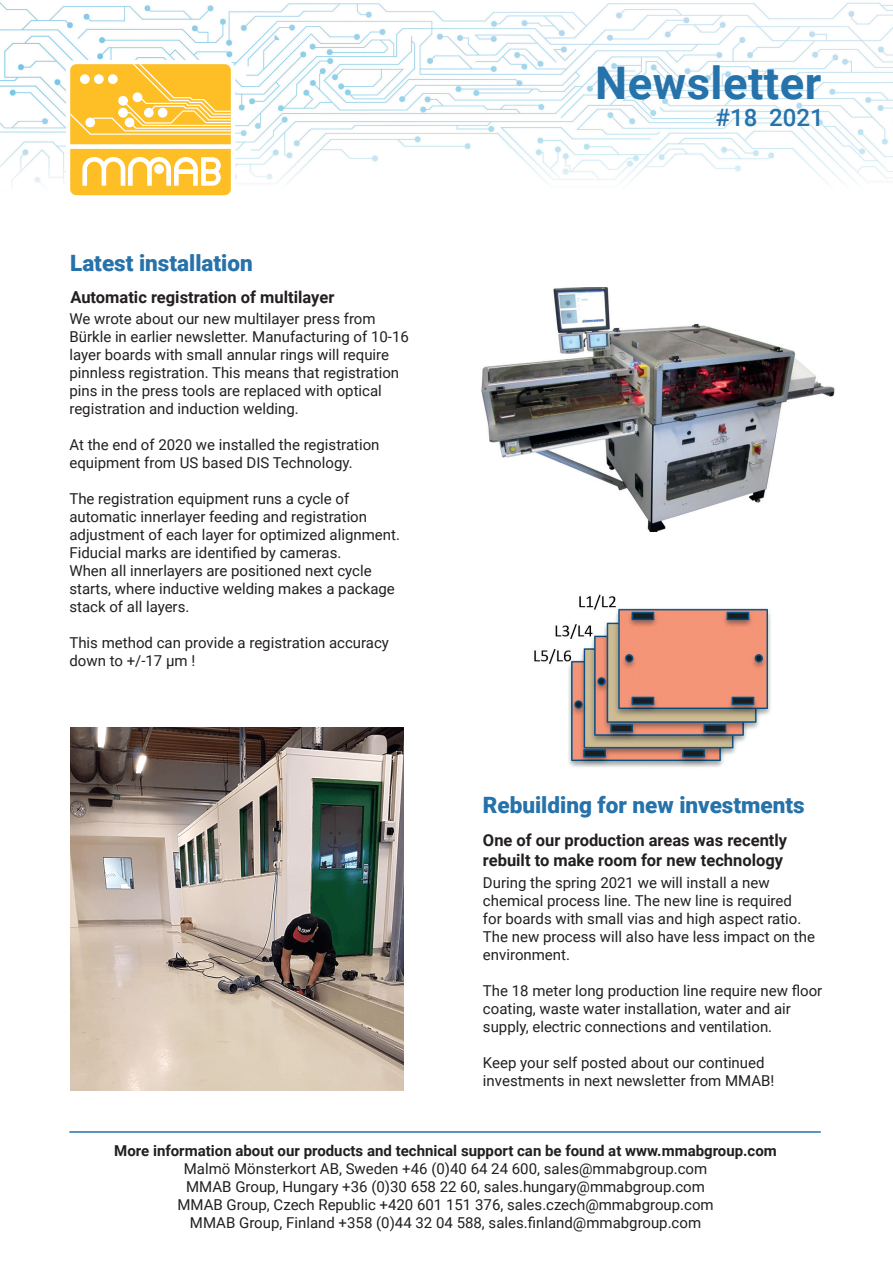
<style>
.page{position:relative;width:893px;height:1263px;background:#fff}
.page>*{position:absolute;margin:0;border:0;box-sizing:border-box;transform-origin:0 0}
.t1{font:700 45px "Roboto";letter-spacing:.01em;color:#2672aa}
.t2{font:500 24px "Roboto";color:#2672aa}
.t3{font:900 22.5px "Roboto";color:#2672aa}
.t4{font:700 16.5px/19.8px "Roboto";color:#231f20}
.t5{font:15px/18px "Roboto";color:#231f20}
.t6{font:700 15px "Roboto";color:#231f20}
</style>
<div class="page">
<img style="left:0;top:2px;width:893px;height:183px">
<div style="left:66px;top:60px;width:169px;height:139px;background:#fff;border-radius:10px"></div>
<svg style="left:70px;top:64px;width:161px;height:131px;background:#fdcc55"></svg>
<hr style="left:69px;top:1131px;width:752px;height:2px;background:#2672aa">
<img style="left:534px;top:594px;width:237px;height:173px">
<img style="left:481px;top:288px;width:354px;height:244px">
<img style="left:70px;top:728px;width:334px;height:363px">
<h3 class="t3" style="left:70px;top:247px;width:184px">Latest installation</h3>
<p class="t4" style="left:70px;top:287px;width:266px">Automatic registration of multilayer</p>
<p class="t5" style="left:69px;top:309px;width:341px">We wrote about our new multilayer press from Bürkle in earlier newsletter. Manufacturing of 10-16 layer boards with small annular rings will require pinnless registration. This means that registration pins in the press tools are replaced with optical registration and induction welding.</p>
<p class="t5" style="left:69px;top:435px;width:312px">At the end of 2020 we installed the registration equipment from US based DIS Technology.</p>
<p class="t5" style="left:69px;top:489px;width:332px">The registration equipment runs a cycle of automatic innerlayer feeding and registration adjustment of each layer for optimized alignment.<br>Fiducial marks are identified by cameras.<br>When all innerlayers are positioned next cycle starts, where inductive welding makes a package stack of all layers.</p>
<p class="t5" style="left:69px;top:633px;width:321px">This method can provide a registration accuracy down to +/-17 μm !</p>
<h1 class="t1" style="left:595px;top:51px;width:228px">Newsletter</h1>
<h2 class="t2" style="left:715px;top:101px;width:110px">#18 2021</h2>
<h3 class="t3" style="left:483px;top:789px;width:323px">Rebuilding for new investments</h3>
<p class="t4" style="left:483px;top:829px;width:306px">One of our production areas was recently rebuilt to make room for new technology</p>
<p class="t5" style="left:483px;top:873px;width:334px">During the spring 2021 we will install a new chemical process line. The new line is required<br>for boards with small vias and high aspect ratio.<br>The new process will also have less impact on the environment.</p>
<p class="t5" style="left:483px;top:981px;width:341px">The 18 meter long production line require new floor coating, waste water installation, water and air supply, electric connections and ventilation.</p>
<p class="t5" style="left:483px;top:1053px;width:293px">Keep your self posted about our continued investments in next newsletter from MMAB!</p>
<p class="t6" style="left:114px;top:1140px;width:664px">More information about our products and technical support can be found at www.mmabgroup.com</p>
<p class="t5" style="left:177px;top:1159px;width:538px;text-align:center">Malmö Mönsterkort AB, Sweden +46 (0)40 64 24 600, sales@mmabgroup.com MMAB Group, Hungary +36 (0)30 658 22 60, sales.hungary@mmabgroup.com MMAB Group, Czech Republic +420 601 151 376, sales.czech@mmabgroup.com MMAB Group, Finland +358 (0)44 32 04 588, sales.finland@mmabgroup.com</p>
</div>
